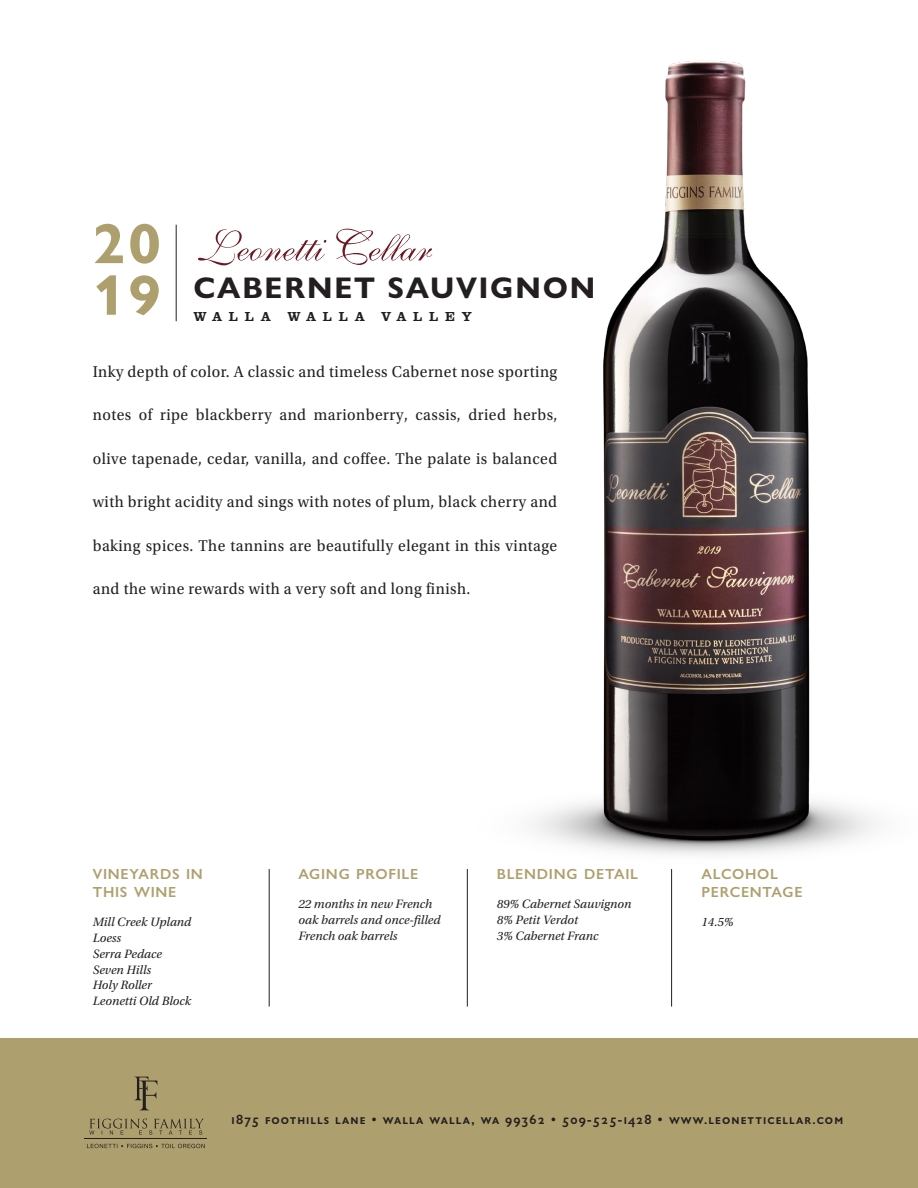
<style>
.page{position:relative;width:918px;height:1188px;background:#fff}
.page>*{position:absolute;margin:0;border:0;box-sizing:border-box;transform-origin:0 0}
.t1{font:700 57px/51.6px "Gill Sans Nova";color:#aea06e}
.wine_vineyard_origin{font:700 30px "Gill Sans Nova";letter-spacing:.06em;color:#231f20}
.Description{font:16.5px "Utopia Std";letter-spacing:.03em;color:#231f20;scale:.95 1}
.blending{font:600 14.7px/18px "Gill Sans Nova";letter-spacing:.05em;color:#aea06e}
.t2{font:600 13.5px "Gill Sans Nova";letter-spacing:.08em;color:#231f20}
.t3{font:500 13.5px "Clarendon URW";letter-spacing:.5em;color:#231f20}
.body{font:italic 12.75px/15.8px "Utopia Std";color:#231f20}
</style>
<div class="page">
<img style="left:466px;top:60px;width:411px;height:818px">
<div style="left:0;top:1038px;width:918px;height:150px;background:#aea06e"></div>
<hr style="left:269px;top:869px;width:1px;height:138px;background:#231f20">
<hr style="left:467px;top:869px;width:1px;height:138px;background:#231f20">
<hr style="left:671px;top:869px;width:1px;height:138px;background:#231f20">
<svg style="left:89px;top:1119px;width:115px;height:16px"></svg>
<svg style="left:87px;top:1144px;width:118px;height:4px"></svg>
<hr style="left:85px;top:1139px;width:122px;height:1px;background:#231f20">
<svg style="left:134px;top:1077px;width:23px;height:33px"></svg>
<hr style="left:176px;top:225px;width:1px;height:96px;background:#231f20">
<svg style="left:198px;top:229px;width:234px;height:36px"></svg>
<p class="t1" style="left:93px;top:218px;width:69px">20<br>19</p>
<p class="wine_vineyard_origin" style="left:194px;top:269px;width:403px">CABERNET SAUVIGNON</p>
<p class="t3" style="left:194px;top:306px;width:79px">WALLA</p>
<p class="t3" style="left:288px;top:306px;width:79px">WALLA</p>
<p class="t3" style="left:382px;top:306px;width:91px">VALLEY</p>
<p class="Description" style="left:93px;top:362px;width:490px">Inky depth of color. A classic and timeless Cabernet nose sporting</p>
<p class="Description" style="left:93px;top:406px;width:491px">notes of ripe blackberry and marionberry, cassis, dried herbs,</p>
<p class="Description" style="left:93px;top:449px;width:491px">olive tapenade, cedar, vanilla, and coffee. The palate is balanced</p>
<p class="Description" style="left:93px;top:493px;width:490px">with bright acidity and sings with notes of plum, black cherry and</p>
<p class="Description" style="left:93px;top:536px;width:490px">baking spices. The tannins are beautifully elegant in this vintage</p>
<p class="Description" style="left:93px;top:580px;width:399px">and the wine rewards with a very soft and long finish.</p>
<p class="blending" style="left:93px;top:865px;width:112px">VINEYARDS IN<br>THIS WINE</p>
<p class="body" style="left:93px;top:915px;width:100px">Mill Creek Upland</p>
<p class="body" style="left:93px;top:930px;width:30px">Loess</p>
<p class="body" style="left:93px;top:946px;width:71px">Serra Pedace</p>
<p class="body" style="left:93px;top:962px;width:60px">Seven Hills</p>
<p class="body" style="left:93px;top:978px;width:61px">Holy Roller</p>
<p class="body" style="left:93px;top:993px;width:100px">Leonetti Old Block</p>
<p class="blending" style="left:298px;top:865px;width:121px">AGING PROFILE</p>
<p class="body" style="left:298px;top:897px;width:144px">22 months in new French oak barrels and once-filled<br>French oak barrels</p>
<p class="blending" style="left:497px;top:865px;width:143px">BLENDING DETAIL</p>
<p class="body" style="left:497px;top:897px;width:136px">89% Cabernet Sauvignon</p>
<p class="body" style="left:497px;top:912px;width:83px">8% Petit Verdot</p>
<p class="body" style="left:497px;top:928px;width:103px">3% Cabernet Franc</p>
<p class="blending" style="left:702px;top:865px;width:102px">ALCOHOL<br>PERCENTAGE</p>
<p class="body" style="left:702px;top:915px;width:33px">14.5%</p>
<p class="t2" style="left:232px;top:1111px;width:613px">ı875 foothills lane • walla walla, wa 99362 • 509-525-ı428 • www.leonetticellar.com</p>
</div>
